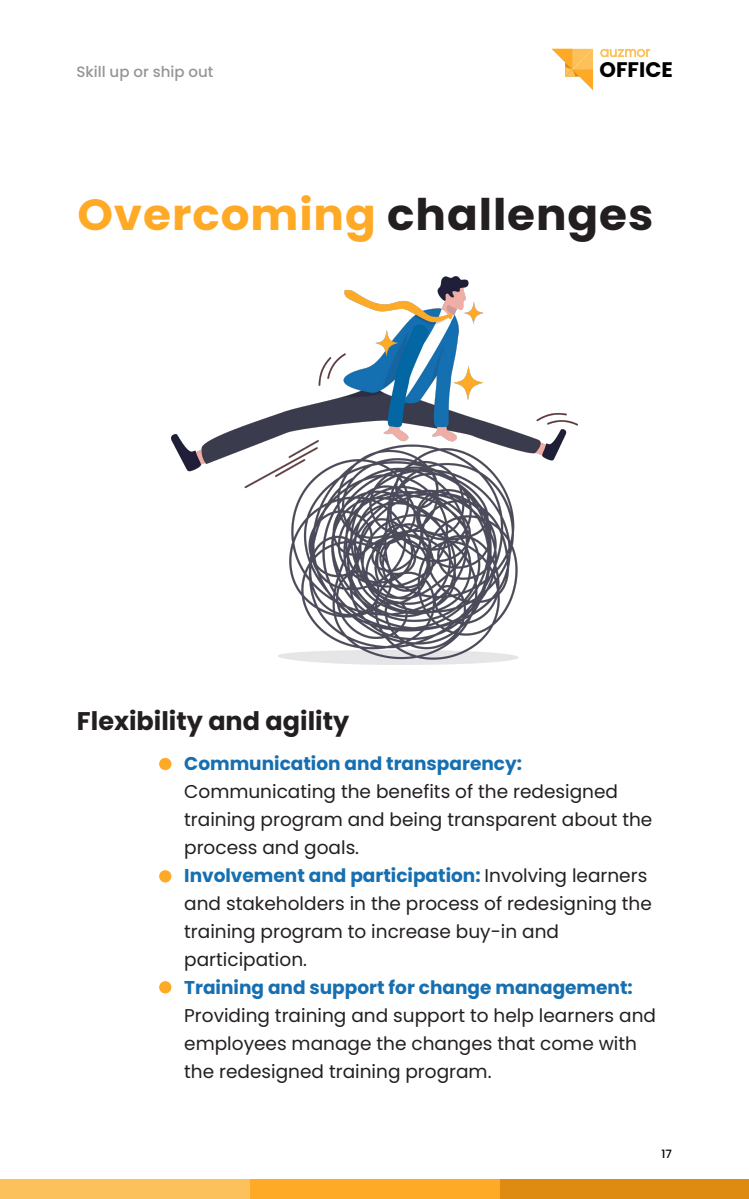
<style>
.page{position:relative;width:749px;height:1199px;background:#fff}
.page>*{position:absolute;margin:0;border:0;box-sizing:border-box;transform-origin:0 0}
.t1{font:700 43.5px "Poppins";letter-spacing:.02em;color:#ffaa26;scale:1.04 1}
.t2{font:700 25.5px "Poppins";color:#231f20}
.t3{font:700 21.05px "Poppins";color:#000}
.t4{font:18.5px/28px "Poppins";color:#231f20}
.t5{font:700 18.5px "Poppins";color:#156fb1}
.t6{font:500 15px "Poppins";color:#939598}
.t7{font:500 11.5px "Poppins";color:#000}
.s1{color:#231f20}
.s2{font-weight:700;color:#156fb1}
</style>
<div class="page">
<div style="left:500px;top:1180px;width:249px;height:19px;background:#de8b12"></div>
<div style="left:250px;top:1180px;width:250px;height:19px;background:#ffaa26"></div>
<div style="left:0;top:1180px;width:250px;height:19px;background:#fcc15a"></div>
<svg style="left:600px;top:49px;width:50px;height:8px"></svg>
<svg style="left:552px;top:49px;width:41px;height:41px"></svg>
<img style="left:171px;top:277px;width:406px;height:387px">
<div style="left:159px;top:758px;width:12px;height:12px;background:#ffaa26;border-radius:50%"></div>
<div style="left:159px;top:870px;width:12px;height:12px;background:#ffaa26;border-radius:50%"></div>
<div style="left:159px;top:981px;width:12px;height:12px;background:#ffaa26;border-radius:50%"></div>
<p class="t6" style="left:76px;top:63px;width:138px">Skill up or ship out</p>
<p class="t3" style="left:599px;top:58px;width:75px">OFFICE</p>
<h1 class="t1" style="left:77px;top:189px;width:555px">Overcoming <span class="s1">challenges</span></h1>
<h2 class="t2" style="left:77px;top:707px;width:274px">Flexibility and agility</h2>
<p class="t5" style="left:184px;top:753px;width:339px">Communication and transparency:</p>
<p class="t4" style="left:184px;top:778px;width:470px">Communicating the benefits of the redesigned training program and being transparent about the process and goals.<br><span class="s2">Involvement and participation:</span> Involving learners and stakeholders in the process of redesigning the training program to increase buy-in and participation.</p>
<p class="t5" style="left:184px;top:977px;width:450px">Training and support for change management:</p>
<p class="t4" style="left:184px;top:1002px;width:473px">Providing training and support to help learners and employees manage the changes that come with the redesigned training program.</p>
<p class="t7" style="left:661px;top:1147px;width:12px">17</p>
</div>
